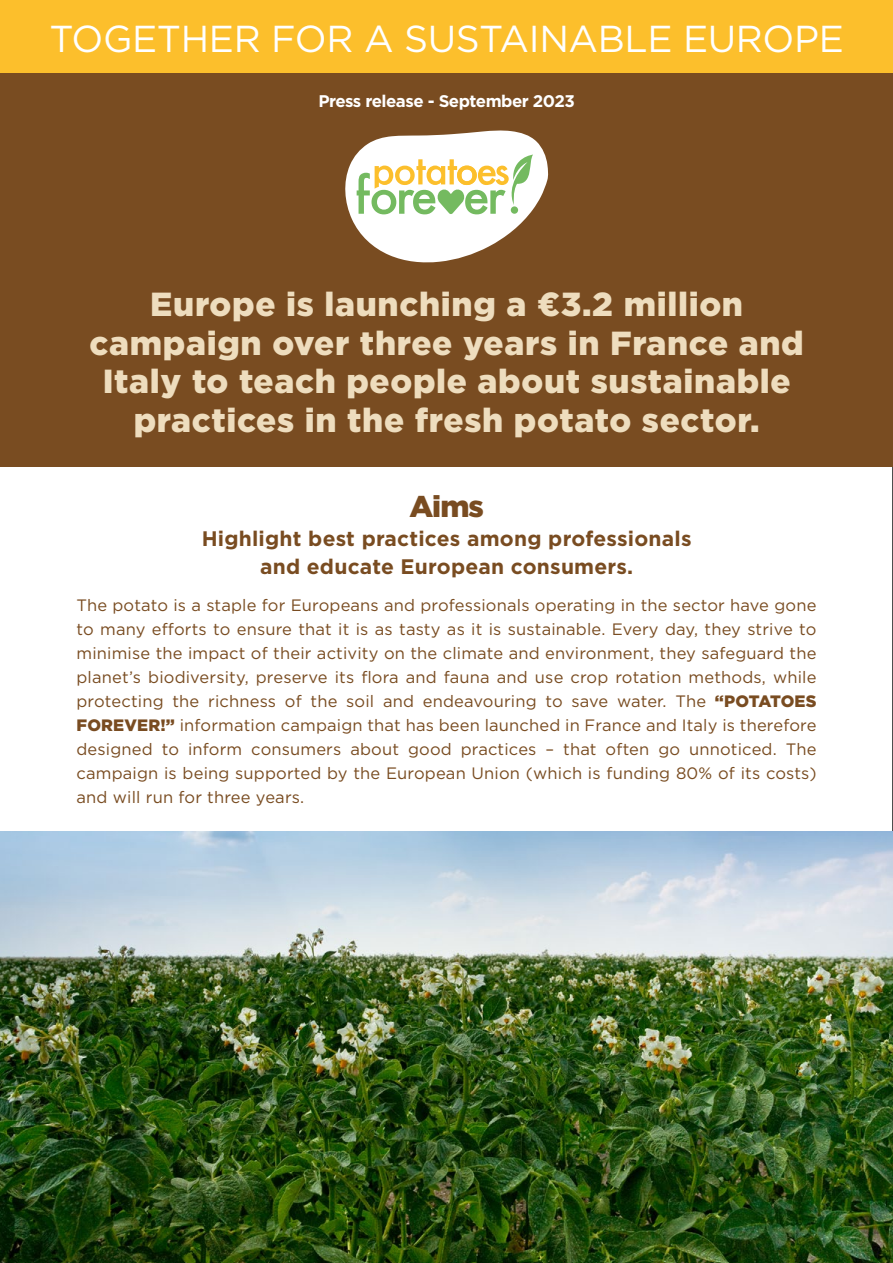
<style>
.page{position:relative;width:893px;height:1263px;background:#fff}
.page>*{position:absolute;margin:0;border:0;box-sizing:border-box;transform-origin:0 0}
.t1{font:37.5px "Gotham";letter-spacing:-.01em;color:#fff}
.t2{font:900 33.3px/38.5px "Gotham";letter-spacing:.02em;color:#eeddbe;text-align:center}
.t3{font:900 30px "Gotham";color:#794c21}
.t4{font:700 21px/28.5px "Gotham";letter-spacing:.01em;color:#794c21;text-align:center}
.t5{font:700 16.8px "Gotham";letter-spacing:-.03em;color:#fff}
.t6{font:16.5px/24px "Gotham";letter-spacing:.01em;color:#794c21;text-align:justify}
.s1{font-weight:900}
</style>
<div class="page">
<hr style="left:892px;top:0;width:1px;height:1022px;background:#000">
<div style="left:0;top:72px;width:893px;height:394px;background:#794c21"></div>
<div style="left:0;top:0;width:893px;height:72px;background:#fcbf2c"></div>
<svg style="left:345px;top:130px;width:204px;height:133px"></svg>
<img style="left:0;top:832px;width:893px;height:431px">
<h1 class="t1" style="left:49px;top:15px;width:796px">TOGETHER FOR A SUSTAINABLE EUROPE</h1>
<p class="t5" style="left:318px;top:90px;width:258px">Press release - September 2023</p>
<h2 class="t2" style="left:90px;top:284px;width:716px">Europe is launching a €3.2 million campaign over three years in France and Italy to teach people about sustainable practices in the fresh potato sector.</h2>
<h3 class="t3" style="left:409px;top:486px;width:76px">Aims</h3>
<p class="t4" style="left:202px;top:524px;width:491px">Highlight best practices among professionals and educate European consumers.</p>
<p class="t6" style="left:77px;top:593px;width:741px">The potato is a staple for Europeans and professionals operating in the sector have gone to many efforts to ensure that it is as tasty as it is sustainable. Every day, they strive to minimise the impact of their activity on the climate and environment, they safeguard the planet’s biodiversity, preserve its flora and fauna and use crop rotation methods, while protecting the richness of the soil and endeavouring to save water. The <span class="s1">“POTATOES FOREVER!”</span> information campaign that has been launched in France and Italy is therefore designed to inform consumers about good practices – that often go unnoticed. The campaign is being supported by the European Union (which is funding 80% of its costs) and will run for three years.</p>
</div>
